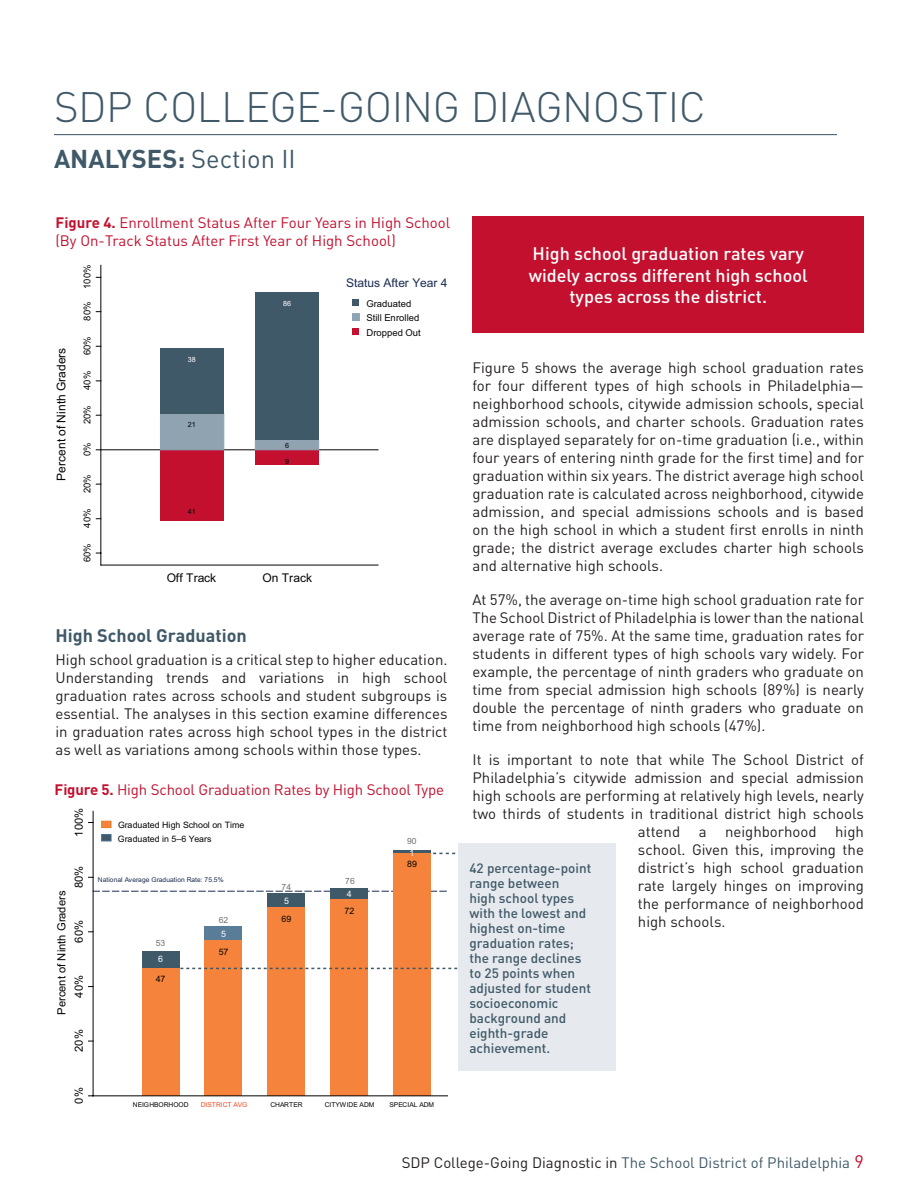
<style>
.page{position:relative;width:918px;height:1188px;background:#fff}
.page>*{position:absolute;margin:0;border:0;box-sizing:border-box;transform-origin:0 0}
.t1{font:300 42px "DIN";letter-spacing:-.015em;color:#405968}
.Body_Copy{font:700 25.5px "DIN";color:#405968}
.Body_Copy-2{font:500 18px/21.6px "DIN";color:#fff;text-align:center}
.Blue_Subhead{font:700 18px "DIN";color:#405968}
.Body_Copy-3{font:15px/18px "DIN";color:#231f20;text-align:justify}
.t2{font:15px/18px "DIN";color:#c3102f}
.t3{font:15px "DIN";color:#405968}
.Body_Copy-4{font:500 13.5px/15px "DIN";color:#405968}
.t4{font:12px "Arial";color:#040503}
.t5{font:12px "Arial";letter-spacing:-.005em;color:#1a2c52}
.t6{font:11.25px "Arial";letter-spacing:.01em;color:#040503}
.t7{font:9.45px/14.2px "Arial";letter-spacing:.01em;color:#040503}
.t8{font:8.85px/13.4px "Arial";letter-spacing:-.005em;color:#040503}
.t9{font:8.85px "Arial";color:#fff}
.t10{font:8.55px "Arial";letter-spacing:.005em;color:#707070}
.t11{font:7.2px "Arial";color:#040503}
.t12{font:7.2px "Arial";color:#fff}
.t13{font:6.75px "Arial";color:#040503}
.t14{font:6.75px "Arial";letter-spacing:.005em;color:#1a2c52}
.t15{font:6.75px "Arial";color:#f04922}
.s1{font-weight:400}
.s2{font-weight:700}
.s3{color:#231f20}
.s4{font-size:18px;color:#c3102f}
</style>
<div class="page">
<hr style="left:54px;top:134px;width:783px;height:1px;background:#405968">
<svg style="left:100px;top:265px;width:279px;height:300px"></svg>
<hr style="left:101px;top:450px;width:277px;height:1px;background:#040503">
<div style="left:160px;top:450px;width:64px;height:71px;background:#c3102f"></div>
<div style="left:160px;top:413px;width:64px;height:37px;background:#90a3b0;border:1px solid #8ca2b6"></div>
<div style="left:160px;top:348px;width:64px;height:65px;background:#405968"></div>
<div style="left:255px;top:450px;width:64px;height:15px;background:#c3102f"></div>
<div style="left:255px;top:440px;width:64px;height:10px;background:#90a3b0"></div>
<div style="left:255px;top:293px;width:64px;height:147px;background:#405968"></div>
<hr style="left:101px;top:265px;width:1px;height:300px;background:#040503">
<hr style="left:101px;top:565px;width:277px;height:1px;background:#040503">
<div style="left:353px;top:299px;width:6px;height:7px;background:#405968"></div>
<div style="left:353px;top:314px;width:6px;height:7px;background:#90a3b0"></div>
<div style="left:353px;top:328px;width:6px;height:7px;background:#c3102f"></div>
<div style="left:472px;top:216px;width:392px;height:117px;background:#c3102f"></div>
<svg style="left:94px;top:891px;width:353px;height:1px"></svg>
<div style="left:142px;top:967px;width:37px;height:129px;background:#f5833c"></div>
<div style="left:142px;top:951px;width:37px;height:16px;background:#405968"></div>
<div style="left:205px;top:940px;width:37px;height:156px;background:#f5833c"></div>
<div style="left:205px;top:926px;width:37px;height:14px;background:#597c99"></div>
<div style="left:268px;top:907px;width:37px;height:189px;background:#f5833c"></div>
<div style="left:268px;top:894px;width:37px;height:13px;background:#405968"></div>
<div style="left:330px;top:899px;width:38px;height:197px;background:#f5833c"></div>
<div style="left:330px;top:888px;width:38px;height:11px;background:#405968"></div>
<div style="left:393px;top:853px;width:38px;height:243px;background:#f5833c"></div>
<hr style="left:393px;top:850px;width:38px;height:2px;background:#405968">
<hr style="left:93px;top:811px;width:1px;height:285px;background:#040503">
<hr style="left:93px;top:1096px;width:354px;height:1px;background:#040503">
<div style="left:102px;top:821px;width:9px;height:7px;background:#f5833c;border:1px solid #e38025"></div>
<svg style="left:102px;top:835px;width:9px;height:6px"></svg>
<svg style="left:433px;top:853px;width:26px;height:1px"></svg>
<svg style="left:180px;top:968px;width:279px;height:1px"></svg>
<div style="left:459px;top:843px;width:157px;height:228px;background:#e6eaee"></div>
<p class="t1" style="left:54px;top:81px;width:653px">SDP COLLEGE-GOING DIAGNOSTIC</p>
<p class="Body_Copy" style="left:54px;top:142px;width:243px">ANALYSES: <span class="s1">Section II</span></p>
<p class="t2" style="left:56px;top:213px;width:396px"><span class="s2">Figure 4.</span> Enrollment Status After Four Years in High School (By On-Track Status After First Year of High School)</p>
<p class="t4" style="left:53px;top:481px;width:134px;rotate:-90deg">Percent of Ninth Graders</p>
<p class="t7" style="left:80px;top:289px;width:26px;rotate:-90deg">100%</p>
<p class="t7" style="left:80px;top:321px;width:20px;rotate:-90deg">80%</p>
<p class="t7" style="left:80px;top:355px;width:20px;rotate:-90deg">60%</p>
<p class="t7" style="left:80px;top:390px;width:20px;rotate:-90deg">40%</p>
<p class="t7" style="left:80px;top:424px;width:20px;rotate:-90deg">20%</p>
<p class="t7" style="left:80px;top:456px;width:15px;rotate:-90deg">0%</p>
<p class="t7" style="left:80px;top:493px;width:20px;rotate:-90deg">20%</p>
<p class="t7" style="left:80px;top:528px;width:20px;rotate:-90deg">40%</p>
<p class="t7" style="left:80px;top:562px;width:20px;rotate:-90deg">60%</p>
<p class="t12" style="left:188px;top:355px;width:9px">38</p>
<p class="t11" style="left:188px;top:420px;width:9px">21</p>
<p class="t11" style="left:188px;top:507px;width:9px">41</p>
<p class="t12" style="left:283px;top:299px;width:9px">86</p>
<p class="t11" style="left:285px;top:441px;width:5px">6</p>
<p class="t11" style="left:285px;top:457px;width:5px">9</p>
<p class="t4" style="left:167px;top:570px;width:51px">Off Track</p>
<p class="t4" style="left:263px;top:570px;width:51px">On Track</p>
<p class="t5" style="left:346px;top:275px;width:103px">Status After Year 4</p>
<p class="t7" style="left:367px;top:297px;width:56px">Graduated<br>Still Enrolled<br>Dropped Out</p>
<p class="Blue_Subhead" style="left:56px;top:623px;width:193px">High School Graduation</p>
<p class="Body_Copy-3" style="left:56px;top:650px;width:394px">High school graduation is a critical step to higher education.<br>Understanding trends and variations in high school graduation rates across schools and student subgroups is essential. The analyses in this section examine differences in graduation rates across high school types in the district as well as variations among schools within those types.</p>
<p class="t2" style="left:55px;top:780px;width:391px"><span class="s2">Figure 5.</span> High School Graduation Rates by High School Type</p>
<p class="t6" style="left:71px;top:837px;width:30px;rotate:-90deg">100%</p>
<p class="t6" style="left:54px;top:1015px;width:126px;rotate:-90deg">Percent of Ninth Graders</p>
<p class="t6" style="left:71px;top:888px;width:24px;rotate:-90deg">80%</p>
<p class="t6" style="left:71px;top:943px;width:24px;rotate:-90deg">60%</p>
<p class="t6" style="left:71px;top:998px;width:24px;rotate:-90deg">40%</p>
<p class="t6" style="left:71px;top:1052px;width:24px;rotate:-90deg">20%</p>
<p class="t6" style="left:71px;top:1104px;width:18px;rotate:-90deg">0%</p>
<p class="t8" style="left:118px;top:819px;width:128px">Graduated High School on Time<br>Graduated in 5–6 Years</p>
<p class="t14" style="left:98px;top:876px;width:127px">National Average Graduation Rate: 75.5%</p>
<p class="t10" style="left:219px;top:914px;width:11px">62</p>
<p class="t10" style="left:156px;top:938px;width:11px">53</p>
<p class="t9" style="left:158px;top:953px;width:6px">6</p>
<p class="t8" style="left:156px;top:972px;width:11px">47</p>
<p class="t9" style="left:221px;top:928px;width:6px">5</p>
<p class="t8" style="left:219px;top:945px;width:11px">57</p>
<p class="t10" style="left:282px;top:881px;width:11px">74</p>
<p class="t9" style="left:284px;top:895px;width:6px">5</p>
<p class="t8" style="left:282px;top:912px;width:11px">69</p>
<p class="t10" style="left:345px;top:875px;width:11px">76</p>
<p class="t9" style="left:347px;top:888px;width:6px">4</p>
<p class="t8" style="left:345px;top:904px;width:11px">72</p>
<p class="t10" style="left:407px;top:836px;width:11px">90</p>
<p class="t9" style="left:410px;top:847px;width:6px">1</p>
<p class="t8" style="left:407px;top:858px;width:11px">89</p>
<p class="t13" style="left:133px;top:1100px;width:57px">NEIGHBORHOOD</p>
<p class="t15" style="left:201px;top:1100px;width:48px">DISTRICT AVG</p>
<p class="t13" style="left:270px;top:1100px;width:34px">CHARTER</p>
<p class="t13" style="left:325px;top:1100px;width:51px">CITYWIDE ADM</p>
<p class="t13" style="left:390px;top:1100px;width:46px">SPECIAL ADM</p>
<p class="Body_Copy-2" style="left:529px;top:242px;width:280px">High school graduation rates vary widely across different high school types across the district.</p>
<p class="Body_Copy-3" style="left:472px;top:358px;width:393px">Figure 5 shows the average high school graduation rates for four different types of high schools in Philadelphia— neighborhood schools, citywide admission schools, special admission schools, and charter schools. Graduation rates are displayed separately for on-time graduation (i.e., within four years of entering ninth grade for the first time) and for graduation within six years. The district average high school graduation rate is calculated across neighborhood, citywide admission, and special admissions schools and is based on the high school in which a student first enrolls in ninth grade; the district average excludes charter high schools and alternative high schools.</p>
<p class="Body_Copy-3" style="left:472px;top:590px;width:393px">At 57%, the average on-time high school graduation rate for The School District of Philadelphia is lower than the national average rate of 75%. At the same time, graduation rates for students in different types of high schools vary widely. For example, the percentage of ninth graders who graduate on time from special admission high schools (89%) is nearly double the percentage of ninth graders who graduate on time from neighborhood high schools (47%).</p>
<p class="Body_Copy-3" style="left:472px;top:751px;width:393px">It is important to note that while The School District of</p>
<p class="Body_Copy-3" style="left:472px;top:769px;width:393px">Philadelphia’s citywide admission and special admission</p>
<p class="Body_Copy-3" style="left:472px;top:787px;width:393px">high schools are performing at relatively high levels, nearly</p>
<p class="Body_Copy-3" style="left:472px;top:805px;width:393px">two thirds of students in traditional district high schools</p>
<p class="Body_Copy-3" style="left:638px;top:823px;width:228px">attend a neighborhood high</p>
<p class="Body_Copy-3" style="left:638px;top:841px;width:228px">school. Given this, improving the</p>
<p class="Body_Copy-3" style="left:638px;top:859px;width:228px">district’s high school graduation</p>
<p class="Body_Copy-3" style="left:638px;top:877px;width:228px">rate largely hinges on improving</p>
<p class="Body_Copy-3" style="left:638px;top:895px;width:228px">the performance of neighborhood</p>
<p class="Body_Copy-3" style="left:638px;top:913px;width:89px">high schools.</p>
<p class="Body_Copy-4" style="left:469px;top:860px;width:123px">42 percentage-point range between<br>high school types with the lowest and highest on-time graduation rates; the range declines to 25 points when adjusted for student socioeconomic background and eighth-grade achievement.</p>
<p class="t3" style="left:402px;top:1154px;width:464px"><span class="s3">SDP College-Going Diagnostic in</span> The School District of Philadelphia <span class="s4">9</span></p>
</div>
